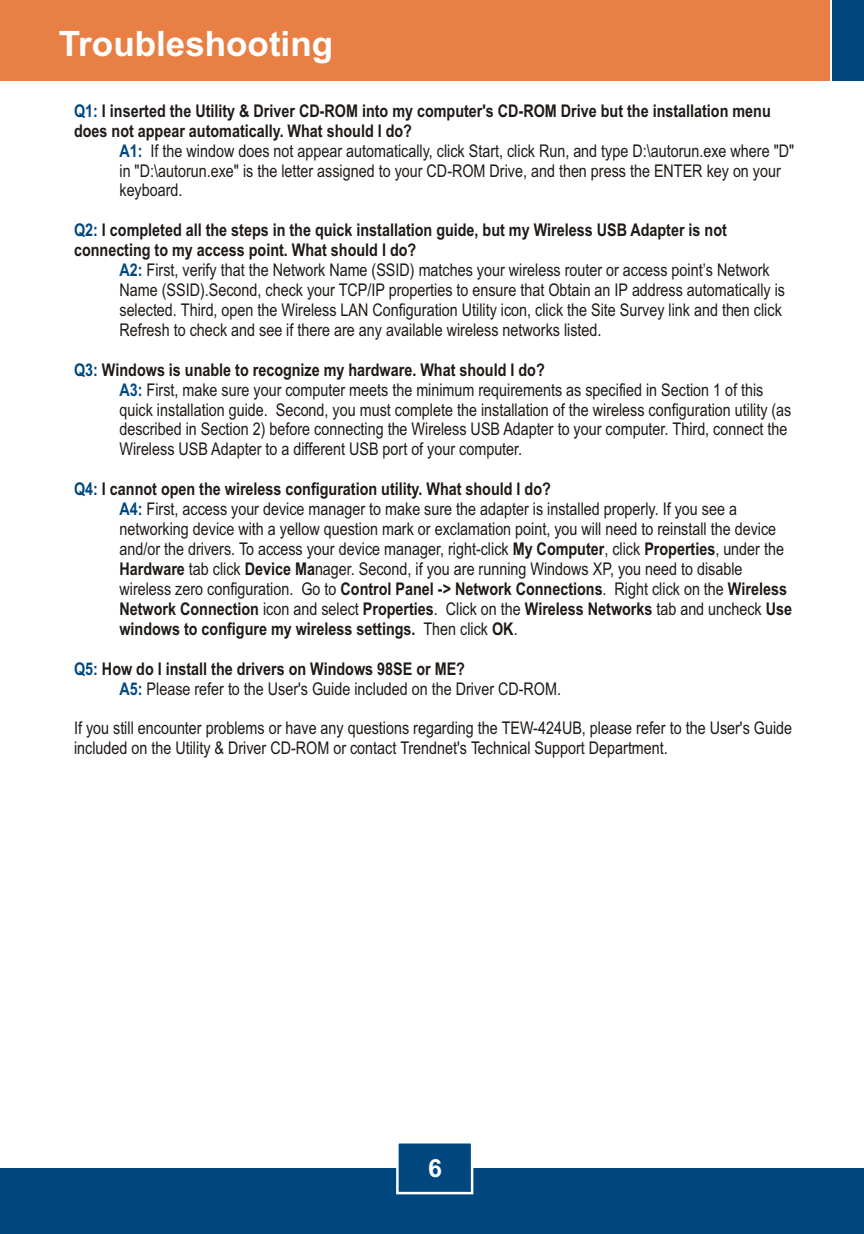
<style>
.page{position:relative;width:864px;height:1234px;background:#fff}
.page>*{position:absolute;margin:0;border:0;box-sizing:border-box;transform-origin:0 0}
.t1{font:700 35px "Arial";color:#fff}
.t2{font:700 25px "Arial";color:#fff}
.t3{font:17.5px/20px "Arial Narrow";color:#1f1a17}
.t4{font:700 17.5px "Arial Narrow";color:#1f1a17}
.t5{font:700 17.5px "Arial Narrow";color:#004780}
.s1{color:#004780}
.s2{font-weight:700;color:#004780}
.s3{font-weight:700}
</style>
<div class="page">
<div style="left:0;top:1168px;width:863px;height:66px;background:#004780"></div>
<div style="left:0;top:0;width:829px;height:81px;background:#e88045"></div>
<div style="left:832px;top:0;width:31px;height:81px;background:#004780"></div>
<svg style="left:396px;top:1143px;width:78px;height:52px"></svg>
<h1 class="t1" style="left:59px;top:30px;width:276px">Troubleshooting</h1>
<p class="t4" style="left:74px;top:104px;width:698px"><span class="s1">Q1:</span> I inserted the Utility &amp; Driver CD-ROM into my computer's CD-ROM Drive but the installation menu</p>
<p class="t5" style="left:119px;top:144px;width:25px">A1:</p>
<p class="t4" style="left:74px;top:124px;width:339px">does not appear automatically. What should I do?</p>
<p class="t3" style="left:119px;top:142px;width:676px;text-indent:31px">If the window does not appear automatically, click Start, click Run, and type D:\autorun.exe where "D" in "D:\autorun.exe" is the letter assigned to your CD-ROM Drive, and then press the ENTER key on your keyboard.</p>
<p class="t4" style="left:74px;top:224px;width:654px"><span class="s1">Q2:</span> I completed all the steps in the quick installation guide, but my Wireless USB Adapter is not</p>
<p class="t3" style="left:119px;top:262px;width:651px"><span class="s2">A2:</span> First, verify that the Network Name (SSID) matches your wireless router or access point’s Network</p>
<p class="t4" style="left:74px;top:244px;width:344px">connecting to my access point. What should I do?</p>
<p class="t3" style="left:119px;top:282px;width:667px">Name (SSID).Second, check your TCP/IP properties to ensure that Obtain an IP address automatically is selected. Third, open the Wireless LAN Configuration Utility icon, click the Site Survey link and then click<br>Refresh to check and see if there are any available wireless networks listed.</p>
<p class="t3" style="left:119px;top:361px;width:645px;text-indent:-45px"><span class="s2">Q3:</span> <span class="s3">Windows is unable to recognize my hardware. What should I do?<br></span><span class="s2">A3:</span> First, make sure your computer meets the minimum requirements as specified in Section 1 of this</p>
<p class="t3" style="left:119px;top:401px;width:673px">quick installation guide. Second, you must complete the installation of the wireless configuration utility (as described in Section 2) before connecting the Wireless USB Adapter to your computer. Third, connect the<br>Wireless USB Adapter to a different USB port of your computer.</p>
<p class="t3" style="left:119px;top:480px;width:619px;text-indent:-45px"><span class="s2">Q4:</span> <span class="s3">I cannot open the wireless configuration utility. What should I do?<br></span><span class="s2">A4:</span> First, access your device manager to make sure the adapter is installed properly. If you see a</p>
<p class="t3" style="left:119px;top:520px;width:674px">networking device with a yellow question mark or exclamation point, you will need to reinstall the device and/or the drivers. To access your device manager, right-click <span class="s3">My Computer</span>, click <span class="s3">Properties</span>, under the <span class="s3">Hardware</span> tab click <span class="s3">Device Ma</span>nager. Second, if you are running Windows XP, you need to disable wireless zero configuration. Go to <span class="s3">Control Panel -&gt; Network Connections</span>. Right click on the <span class="s3">Wireless Network Connection</span> icon and select <span class="s3">Properties</span>. Click on the <span class="s3">Wireless Networks</span> tab and uncheck <span class="s3">Use windows to configure my wireless settings.</span> Then click <span class="s3">OK</span>.</p>
<p class="t3" style="left:119px;top:660px;width:443px;text-indent:-45px"><span class="s2">Q5:</span> <span class="s3">How do I install the drivers on Windows 98SE or ME?<br></span><span class="s2">A5:</span> Please refer to the User's Guide included on the Driver CD-ROM.</p>
<p class="t3" style="left:74px;top:720px;width:719px">If you still encounter problems or have any questions regarding the TEW-424UB, please refer to the User's Guide included on the Utility &amp; Driver CD-ROM or contact Trendnet's Technical Support Department.</p>
<h2 class="t2" style="left:428px;top:1158px;width:15px">6</h2>
</div>
